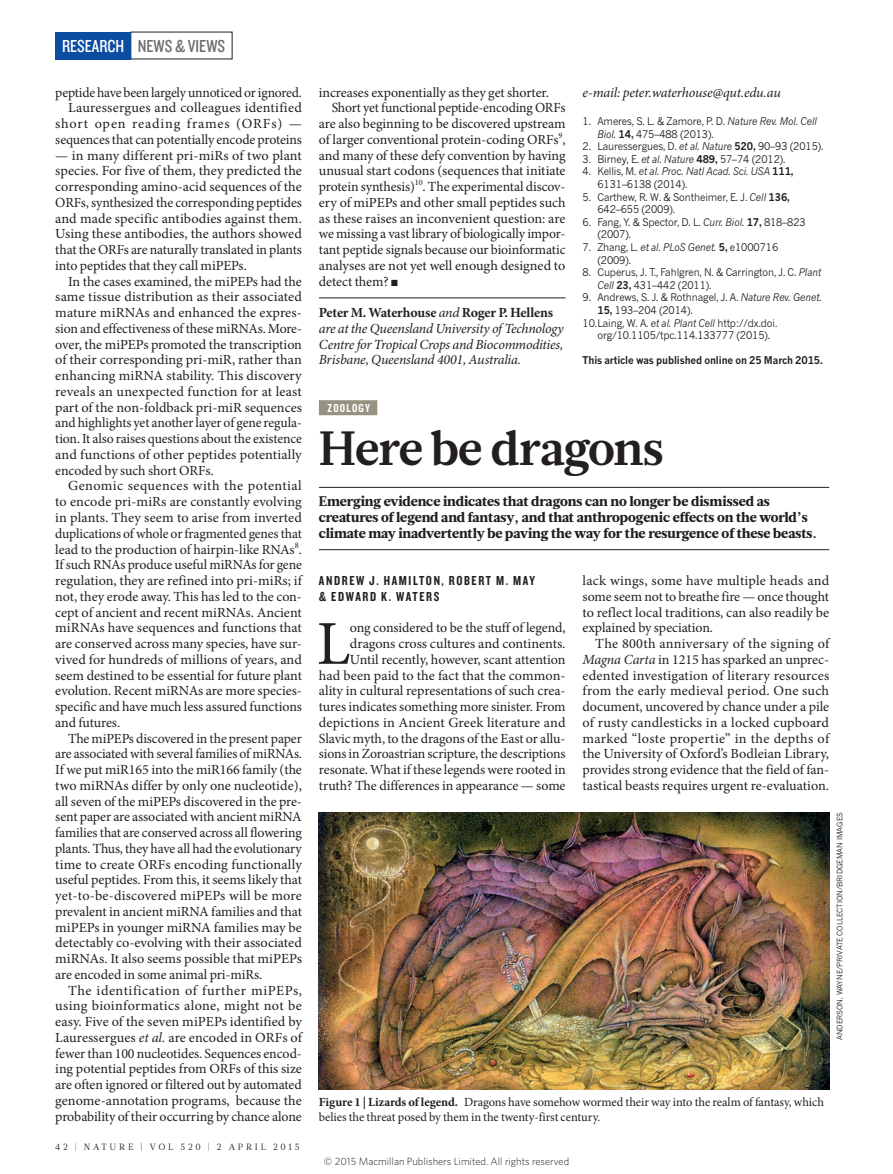
<style>
.page{position:relative;width:893px;height:1174px;background:#fff}
.page>*{position:absolute;margin:0;border:0;box-sizing:border-box;transform-origin:0 0}
.BODY_DROP_CAP{font:62.4px "Minion Pro";color:#231f20}
.N_V_HEAD_32{font:700 48px "Glosa Math";letter-spacing:-.025em;color:#231f20}
.t1{font:18px "Knockout 29 Junior Ltweight";color:#6c6d70}
.BODY_INDENT{font:13.95px/15.8px "Minion Pro";letter-spacing:-.005em;color:#231f20;text-align:justify}
.BODY_DROP_CAP-2{font:13.95px/15.8px "Minion Pro";letter-spacing:-.005em;color:#231f20;text-align:right}
.N_V_INTRO{font:900 13.95px/15.8px "Glosa Math";letter-spacing:-.01em;color:#231f20}
.AUTHOR_DETAILS{font:italic 13.95px/15.8px "Minion Pro";letter-spacing:-.02em;color:#231f20}
.EMAIL{font:italic 13.95px "Minion Pro";letter-spacing:-.01em;color:#231f20}
.AUTHOR_BYLINE{font:13.5px/15.8px "Knockout 49 Liteweight";letter-spacing:.12em;color:#231f20}
.FIGURE_LEGEND{font:12.45px/14.2px "Minion Pro";letter-spacing:-.005em;color:#231f20}
.SUBJECT_STRAP{font:12px "Knockout 49 Liteweight";letter-spacing:.1em;color:#fff}
.REFS{font:10.5px/12.6px "News Gothic MTOT";letter-spacing:-.01em;color:#231f20;scale:.95 1}
.t2{font:300 10.5px "Whitney";color:#231f20}
.REFS-2{font:700 10.5px "News Gothic MTOT";letter-spacing:-.01em;color:#231f20;scale:.95 1}
.t3{font:9px "Glosa Math";letter-spacing:.3em;color:#231f20}
.PIC_CREDIT{font:7.5px "News Gothic MTOT";color:#231f20}
.s1{color:#fff}
.s2{font-style:italic}
.s3{font-weight:700;font-style:normal}
.s4{font-weight:700}
</style>
<div class="page">
<div style="left:319px;top:400px;width:58px;height:15px;background:#95937f"></div>
<hr style="left:319px;top:487px;width:510px;height:1px;background:#231f20">
<hr style="left:319px;top:549px;width:510px;height:1px;background:#231f20">
<img style="left:319px;top:812px;width:510px;height:277px">
<hr style="left:319px;top:297px;width:247px;height:1px;background:#231f20">
<div style="left:55px;top:32px;width:76px;height:27px;background:#0d4da1"></div>
<p class="t1" style="left:62px;top:34px;width:165px"><span class="s1">RESEARCH</span> NEWS &amp; VIEWS</p>
<p class="BODY_INDENT" style="left:55px;top:84px;width:248px">peptide have been largely unnoticed or ignored.</p>
<p class="BODY_INDENT" style="left:55px;top:100px;width:248px;text-indent:13px">Lauressergues and colleagues identified short open reading frames (ORFs) — sequences that can potentially encode proteins</p>
<p class="BODY_INDENT" style="left:55px;top:147px;width:248px">— in many different pri-miRs of two plant species. For five of them, they predicted the corresponding amino-acid sequences of the ORFs, synthesized the corresponding peptides and made specific antibodies against them.<br>Using these antibodies, the authors showed that the ORFs are naturally translated in plants into peptides that they call miPEPs.</p>
<p class="BODY_INDENT" style="left:55px;top:273px;width:248px;text-indent:13px">In the cases examined, the miPEPs had the same tissue distribution as their associated mature miRNAs and enhanced the expres&shy;sion and effectiveness of these miRNAs. More&shy;over, the miPEPs promoted the transcription of their corresponding pri-miR, rather than enhancing miRNA stability. This discovery reveals an unexpected function for at least part of the non-foldback pri-miR sequences and highlights yet another layer of gene regula&shy;tion. It also raises questions about the existence and functions of other peptides potentially encoded by such short ORFs.</p>
<p class="BODY_INDENT" style="left:55px;top:478px;width:248px;text-indent:13px">Genomic sequences with the potential to encode pri-miRs are constantly evolving in plants. They seem to arise from inverted duplications of whole or fragmented genes that lead to the production of hairpin-like RNAs<sup>8</sup>.<br>If such RNAs produce useful miRNAs for gene regulation, they are refined into pri-miRs; if not, they erode away. This has led to the con&shy;cept of ancient and recent miRNAs. Ancient miRNAs have sequences and functions that are conserved across many species, have sur&shy;vived for hundreds of millions of years, and seem destined to be essential for future plant evolution. Recent miRNAs are more species&shy;specific and have much less assured functions and futures.</p>
<p class="BODY_INDENT" style="left:55px;top:730px;width:248px;text-indent:13px">The miPEPs discovered in the present paper are associated with several families of miRNAs.<br>If we put miR165 into the miR166 family (the two miRNAs differ by only one nucleotide), all seven of the miPEPs discovered in the pre&shy;sent paper are associated with ancient miRNA families that are conserved across all flowering plants. Thus, they have all had the evolutionary time to create ORFs encoding functionally useful peptides. From this, it seems likely that yet-to-be-discovered miPEPs will be more prevalent in ancient miRNA families and that miPEPs in younger miRNA families may be detectably co-evolving with their associated miRNAs. It also seems possible that miPEPs are encoded in some animal pri‑miRs.</p>
<p class="BODY_INDENT" style="left:55px;top:982px;width:248px;text-indent:13px">The identification of further miPEPs, using bioinformatics alone, might not be easy. Five of the seven miPEPs identified by Lauressergues <span class="s2">et al.</span> are encoded in ORFs of fewer than 100 nucleotides. Sequences encod&shy;ing potential peptides from ORFs of this size are often ignored or filtered out by automated genome-annotation programs, because the probability of their occurring by chance alone</p>
<p class="t3" style="left:55px;top:1141px;width:246px">42 | NATURE | VOL 520 | 2 APRIL 2015</p>
<p class="BODY_INDENT" style="left:319px;top:84px;width:232px">increases exponentially as they get shorter.</p>
<p class="BODY_INDENT" style="left:319px;top:100px;width:248px;text-indent:13px">Short yet functional peptide-encoding ORFs are also beginning to be discovered upstream of larger conventional protein-coding ORFs<sup>9</sup>, and many of these defy convention by having unusual start codons (sequences that initiate protein synthesis)<sup>10</sup>. The experimental discov&shy;ery of miPEPs and other small peptides such as these raises an inconvenient question: are we missing a vast library of biologically impor&shy;tant peptide signals because our bioinformatic analyses are not yet well enough designed to detect them? ■</p>
<p class="AUTHOR_DETAILS" style="left:319px;top:305px;width:246px"><span class="s3">Peter M. Waterhouse</span> and <span class="s3">Roger P. Hellens </span>are at the Queensland University of Technology Centre for Tropical Crops and Biocommodities, Brisbane, Queensland 4001, Australia.</p>
<p class="EMAIL" style="left:583px;top:84px;width:200px">e-mail: peter.waterhouse@qut.edu.au</p>
<p class="REFS" style="left:597px;top:115px;width:233px;text-indent:-15px">1. Ameres, S. L. &amp; Zamore, P. D. <span class="s2">Nature Rev. Mol. Cell<br>Biol.</span> <span class="s4">14,</span> 475–488 (2013).</p>
<p class="REFS" style="left:583px;top:140px;width:255px">2. Lauressergues, D. <span class="s2">et al. Nature</span> <span class="s4">520,</span> 90–93 (2015).</p>
<p class="REFS" style="left:583px;top:153px;width:215px">3. Birney, E. <span class="s2">et al. Nature</span> <span class="s4">489,</span> 57–74 (2012).</p>
<p class="REFS" style="left:597px;top:165px;width:208px;text-indent:-15px">4. Kellis, M. <span class="s2">et al. Proc. Natl Acad. Sci. USA</span> <span class="s4">111,<br></span>6131–6138 (2014).</p>
<p class="REFS" style="left:597px;top:190px;width:204px;text-indent:-15px">5. Carthew, R. W. &amp; Sontheimer, E. J. <span class="s2">Cell</span> <span class="s4">136,<br></span>642–655 (2009).</p>
<p class="REFS" style="left:597px;top:216px;width:221px;text-indent:-15px">6. Fang, Y. &amp; Spector, D. L. <span class="s2">Curr. Biol.</span> <span class="s4">17,</span> 818–823 (2007).</p>
<p class="REFS" style="left:597px;top:241px;width:192px;text-indent:-15px">7. Zhang, L. <span class="s2">et al. PLoS Genet.</span> <span class="s4">5,</span> e1000716 (2009).</p>
<p class="REFS" style="left:597px;top:266px;width:237px;text-indent:-15px">8. Cuperus, J. T., Fahlgren, N. &amp; Carrington, J. C. <span class="s2">Plant<br>Cell</span> <span class="s4">23,</span> 431–442 (2011).</p>
<p class="REFS" style="left:597px;top:291px;width:238px;text-indent:-15px">9. Andrews, S. J. &amp; Rothnagel, J. A. <span class="s2">Nature Rev. Genet.<br></span><span class="s4">15,</span> 193–204 (2014).</p>
<p class="REFS" style="left:597px;top:316px;width:191px;text-indent:-15px">10.Laing, W. A. <span class="s2">et al. Plant Cell</span> http://dx.doi. org/10.1105/tpc.114.133777 (2015).</p>
<p class="REFS-2" style="left:583px;top:354px;width:254px">This article was published online on 25 March 2015.</p>
<p class="SUBJECT_STRAP" style="left:327px;top:400px;width:44px">ZOOLOGY</p>
<p class="N_V_HEAD_32" style="left:319px;top:417px;width:346px">Here be dragons</p>
<p class="N_V_INTRO" style="left:319px;top:494px;width:500px">Emerging evidence indicates that dragons can no longer be dismissed as creatures of legend and fantasy, and that anthropogenic effects on the world’s climate may inadvertently be paving the way for the resurgence of these beasts.</p>
<p class="AUTHOR_BYLINE" style="left:319px;top:572px;width:218px">ANDREW J. HAMILTON, ROBERT M. MAY &amp; EDWARD K. WATERS</p>
<p class="BODY_DROP_CAP" style="left:317px;top:602px;width:35px">L</p>
<p class="BODY_DROP_CAP-2" style="left:319px;top:620px;width:248px">ong considered to be the stuff of legend, dragons cross cultures and continents.<br>Until recently, however, scant attention<br>had been paid to the fact that the common&shy;ality in cultural representations of such crea&shy;tures indicates something more sinister. From depictions in Ancient Greek literature and Slavic myth, to the dragons of the East or allu&shy;sions in Zoroastrian scripture, the descriptions resonate. What if these legends were rooted in truth? The differences in appearance — some</p>
<p class="BODY_DROP_CAP-2" style="left:583px;top:573px;width:248px;text-align:justify">lack wings, some have multiple heads and some seem not to breathe fire — once thought to reflect local traditions, can also readily be explained by speciation.</p>
<p class="BODY_INDENT" style="left:583px;top:636px;width:248px;text-indent:13px">The 800th anniversary of the signing of <span class="s2">Magna Carta</span> in 1215 has sparked an unprec&shy;edented investigation of literary resources from the early medieval period. One such document, uncovered by chance under a pile of rusty candlesticks in a locked cupboard marked “loste propertie” in the depths of the University of Oxford’s Bodleian Library, provides strong evidence that the field of fan&shy;tastical beasts requires urgent re-evaluation.</p>
<p class="PIC_CREDIT" style="left:835px;top:1040px;width:229px;rotate:-90deg">ANDERSON, WAYNE/PRIVATE COLLECTION/BRIDGEMAN IMAGES</p>
<p class="FIGURE_LEGEND" style="left:319px;top:1095px;width:507px"><span class="s4">Figure 1 | Lizards of legend.</span> Dragons have somehow wormed their way into the realm of fantasy, which belies the threat posed by them in the twenty-first century.</p>
<p class="t2" style="left:324px;top:1154px;width:247px">© 2015 Macmillan Publishers Limited. All rights reserved</p>
</div>
